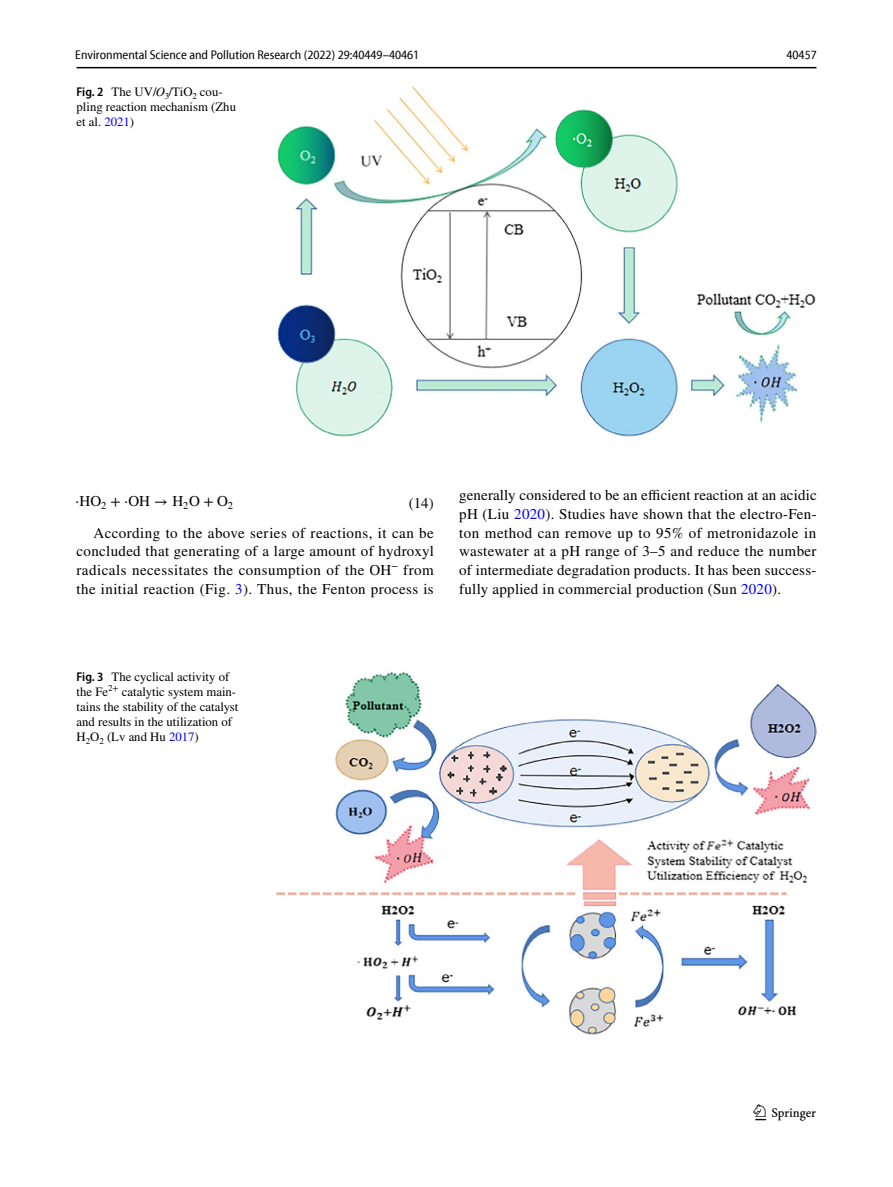
<style>
.page{position:relative;width:893px;height:1187px;background:#fff}
.page>*{position:absolute;margin:0;border:0;box-sizing:border-box;transform-origin:0 0}
.t1{font:22.5px "Springnew Regular 3";color:#000}
.t2{font:15px/18.8px "STIX";letter-spacing:.02em;color:#000;text-align:justify}
.t3{font:15px "STIX Math Regular 35";color:#000}
.t4{font:12.75px/15px "STIX";color:#000}
.t5{font:semi-condensed 12.75px "Myriad Pro Unic";color:#000}
.s1{font-family:"Myriad Pro";font-weight:600;font-stretch:semi-condensed}
.s2{font-family:"STIX General Italic 8"}
.s3{font-family:"STIX Math Regular 33"}
.s4{color:#00f}
.s5{font-family:"STIX Math Script Regular 27"}
.s6{font-family:"STIX Math Sans Regular 14"}
.s7{font-family:"STIX Math Regular 34"}
</style>
<div class="page">
<hr style="left:77px;top:67px;width:739px;height:1px;background:#000">
<img style="left:277px;top:87px;width:539px;height:349px">
<img style="left:276px;top:671px;width:540px;height:364px">
<p class="t5" style="left:75px;top:50px;width:346px">Environmental Science and Pollution Research (2022) 29:40449–40461</p>
<p class="t5" style="left:786px;top:50px;width:32px">40457</p>
<p class="t4" style="left:77px;top:85px;width:161px"><span class="s1">Fig. 2</span> The UV/<span class="s2">O</span><sub>3</sub>/<span class="s3">TiO</span><sub>2</sub> cou&shy;pling reaction mechanism (Zhu et al. <span class="s4">2021</span>)</p>
<p class="t3" style="left:75px;top:495px;width:159px"><span class="s5">⋅</span>HO<sub>2</sub> + <span class="s5">⋅</span>OH <span class="s6">→</span> H<sub>2</sub>O + O<sub>2</sub></p>
<p class="t2" style="left:409px;top:494px;width:26px">(14)</p>
<p class="t2" style="left:459px;top:486px;width:359px">generally considered to be an efficient reaction at an acidic pH (Liu <span class="s4">2020</span>). Studies have shown that the electro-Fen&shy;ton method can remove up to 95% of metronidazole in wastewater at a pH range of 3–5 and reduce the number of intermediate degradation products. It has been success&shy;fully applied in commercial production (Sun <span class="s4">2020</span>).</p>
<p class="t2" style="left:77px;top:524px;width:359px;text-indent:17px">According to the above series of reactions, it can be concluded that generating of a large amount of hydroxyl radicals necessitates the consumption of the <span class="s7">OH</span><sup>−</sup> from the initial reaction (Fig. <span class="s4">3</span>). Thus, the Fenton process is</p>
<p class="t4" style="left:77px;top:670px;width:163px"><span class="s1">Fig. 3</span> The cyclical activity of the Fe<sup>2+</sup> catalytic system main&shy;tains the stability of the catalyst and results in the utilization of<br>H<sub>2</sub>O<sub>2</sub> (Lv and Hu <span class="s4">2017</span>)</p>
<h1 class="t1" style="left:755px;top:1104px;width:62px">1 3</h1>
</div>
